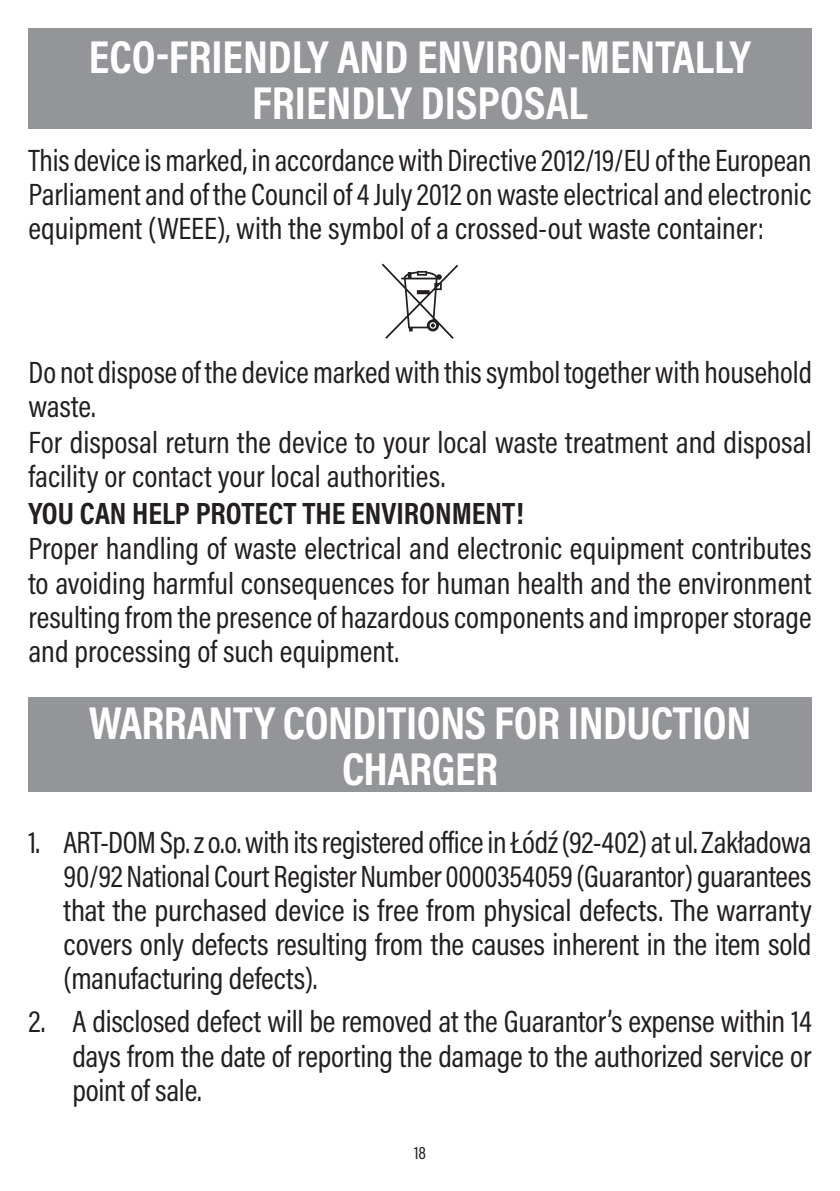
<style>
.page{position:relative;width:840px;height:1191px;background:#fff}
.page>*{position:absolute;margin:0;border:0;box-sizing:border-box;transform-origin:0 0}
.naglowek{font:700 46.6px/46.6px "Acumin Pro Cond";letter-spacing:-.005em;color:#fff;text-align:center}
.txt02_mały{font:31px/34.2px "Acumin Pro Cond";color:#231f20;text-align:justify}
.Należy01{font:700 31px "Acumin Pro Cond";color:#231f20}
.t1{font:18px "Acumin Pro Cond";color:#231f20}
</style>
<div class="page">
<div style="left:28px;top:697px;width:783px;height:94px;background:#939598"></div>
<div style="left:28px;top:28px;width:783px;height:101px;background:#939598"></div>
<svg style="left:381px;top:264px;width:77px;height:75px"></svg>
<p class="naglowek" style="left:89px;top:32px;width:663px">ECO-FRIENDLY AND ENVIRON-MENTALLY<br>FRIENDLY DISPOSAL</p>
<p class="txt02_mały" style="left:28px;top:142px;width:784px">This device is marked, in accordance with Directive 2012/19/EU of the European Parliament and of the Council of 4 July 2012 on waste electrical and electronic equipment (WEEE), with the symbol of a crossed-out waste container:</p>
<p class="txt02_mały" style="left:28px;top:354px;width:784px">Do not dispose of the device marked with this symbol together with household waste.</p>
<p class="txt02_mały" style="left:28px;top:424px;width:784px">For disposal return the device to your local waste treatment and disposal facility or contact your local authorities.</p>
<p class="Należy01" style="left:28px;top:492px;width:496px">YOU CAN HELP PROTECT THE ENVIRONMENT!</p>
<p class="txt02_mały" style="left:28px;top:531px;width:784px">Proper handling of waste electrical and electronic equipment contributes to avoiding harmful consequences for human health and the environment resulting from the presence of hazardous components and improper storage and processing of such equipment.</p>
<p class="naglowek" style="left:89px;top:698px;width:663px">WARRANTY CONDITIONS FOR INDUCTION<br>CHARGER</p>
<p class="txt02_mały" style="left:64px;top:824px;width:749px;text-indent:-35px">1. ART-DOM Sp. z o.o. with its registered office in Łódź (92-402) at ul. Zakładowa 90/92 National Court Register Number 0000354059 (Guarantor) guarantees that the purchased device is free from physical defects. The warranty covers only defects resulting from the causes inherent in the item sold (manufacturing defects).</p>
<p class="txt02_mały" style="left:72px;top:1004px;width:740px;text-indent:-44px">2. A disclosed defect will be removed at the Guarantor’s expense within 14 days from the date of reporting the damage to the authorized service or point of sale.</p>
<p class="t1" style="left:414px;top:1141px;width:13px">18</p>
</div>
